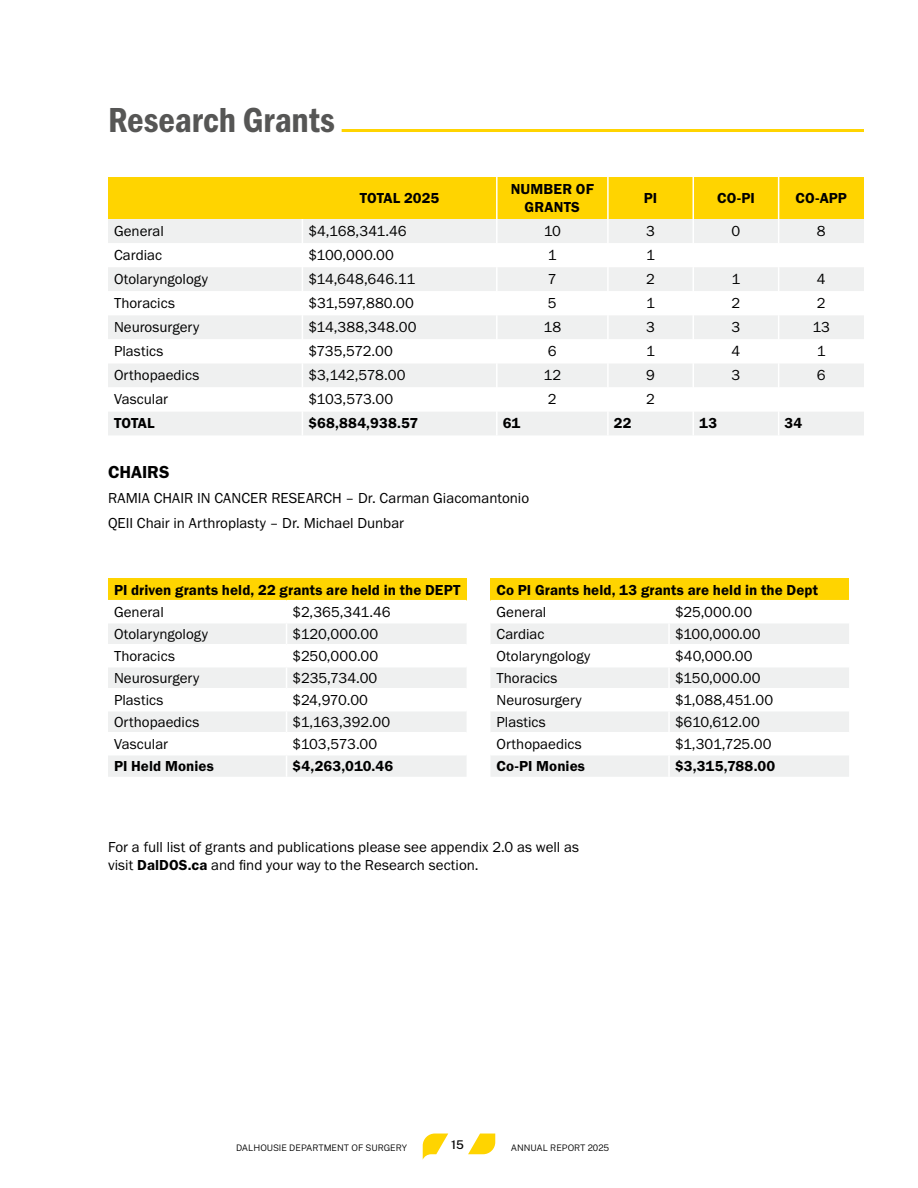
<style>
.page{position:relative;width:918px;height:1188px;background:#fff}
.page>*{position:absolute;margin:0;border:0;box-sizing:border-box;transform-origin:0 0}
.Head_1{font:36px "Franklin Gothic URW Con Dem";color:#565655}
.Head_3{font:18px "Franklin Gothic URW Dem";color:#000}
.Body{font:15px/18px "Franklin Gothic URW Boo";color:#000}
.Body-2{font:15px/18px "Franklin Gothic URW Dem";letter-spacing:.005em;color:#000;text-align:center}
.t1{font:500 12px "Public Sans";color:#000}
.t2{font:100 9px "Public Sans";color:#000}
.s1{font-family:"Franklin Gothic URW Dem"}
</style>
<div class="page">
<svg style="left:423px;top:1134px;width:25px;height:25px"></svg>
<svg style="left:468px;top:1134px;width:27px;height:20px"></svg>
<hr style="left:342px;top:129px;width:522px;height:3px;background:#ffd400">
<svg style="left:108px;top:177px;width:756px;height:258px"></svg>
<hr style="left:496px;top:177px;width:2px;height:42px;background:#fff">
<hr style="left:607px;top:177px;width:2px;height:42px;background:#fff">
<hr style="left:693px;top:177px;width:1px;height:42px;background:#fff">
<hr style="left:778px;top:177px;width:1px;height:42px;background:#fff">
<div style="left:108px;top:579px;width:359px;height:22px;background:#ffd400"></div>
<svg style="left:108px;top:624px;width:358px;height:153px;fill:#eff0f0"></svg>
<hr style="left:108px;top:600px;width:179px;height:1px;background:#fff">
<hr style="left:287px;top:600px;width:180px;height:1px;background:#fff">
<hr style="left:108px;top:644px;width:179px;height:1px;background:#fff">
<hr style="left:287px;top:644px;width:180px;height:1px;background:#fff">
<hr style="left:108px;top:666px;width:179px;height:1px;background:#fff">
<hr style="left:287px;top:666px;width:180px;height:1px;background:#fff">
<hr style="left:108px;top:688px;width:179px;height:1px;background:#fff">
<hr style="left:287px;top:688px;width:180px;height:1px;background:#fff">
<hr style="left:108px;top:710px;width:179px;height:1px;background:#fff">
<hr style="left:287px;top:710px;width:180px;height:1px;background:#fff">
<hr style="left:108px;top:732px;width:179px;height:1px;background:#fff">
<hr style="left:287px;top:732px;width:180px;height:1px;background:#fff">
<hr style="left:108px;top:754px;width:179px;height:1px;background:#fff">
<hr style="left:287px;top:754px;width:180px;height:1px;background:#fff">
<svg style="left:286px;top:624px;width:1px;height:153px"></svg>
<div style="left:490px;top:579px;width:359px;height:22px;background:#ffd400"></div>
<svg style="left:491px;top:624px;width:358px;height:153px;fill:#eff0f0"></svg>
<hr style="left:490px;top:600px;width:179px;height:1px;background:#fff">
<hr style="left:669px;top:600px;width:180px;height:1px;background:#fff">
<hr style="left:668px;top:623px;width:2px;height:21px;background:#fff">
<hr style="left:490px;top:644px;width:179px;height:1px;background:#fff">
<hr style="left:669px;top:644px;width:180px;height:1px;background:#fff">
<hr style="left:668px;top:645px;width:2px;height:21px;background:#fff">
<hr style="left:490px;top:666px;width:179px;height:1px;background:#fff">
<hr style="left:669px;top:666px;width:180px;height:1px;background:#fff">
<hr style="left:668px;top:667px;width:2px;height:21px;background:#fff">
<hr style="left:490px;top:688px;width:179px;height:1px;background:#fff">
<hr style="left:669px;top:688px;width:180px;height:1px;background:#fff">
<hr style="left:668px;top:689px;width:2px;height:21px;background:#fff">
<hr style="left:490px;top:710px;width:179px;height:1px;background:#fff">
<hr style="left:669px;top:710px;width:180px;height:1px;background:#fff">
<hr style="left:668px;top:711px;width:2px;height:21px;background:#fff">
<hr style="left:490px;top:732px;width:179px;height:1px;background:#fff">
<hr style="left:669px;top:732px;width:180px;height:1px;background:#fff">
<hr style="left:668px;top:733px;width:2px;height:21px;background:#fff">
<hr style="left:490px;top:754px;width:179px;height:1px;background:#fff">
<hr style="left:669px;top:754px;width:180px;height:1px;background:#fff">
<hr style="left:668px;top:755px;width:2px;height:22px;background:#fff">
<p class="Head_1" style="left:108px;top:96px;width:228px">Research Grants</p>
<p class="Body-2" style="left:360px;top:189px;width:81px">TOTAL 2025</p>
<p class="Body-2" style="left:511px;top:180px;width:85px">NUMBER OF<br>GRANTS</p>
<p class="Body-2" style="left:644px;top:189px;width:15px">PI</p>
<p class="Body-2" style="left:717px;top:189px;width:39px">CO-PI</p>
<p class="Body-2" style="left:796px;top:189px;width:53px">CO-APP</p>
<p class="Body" style="left:114px;top:222px;width:51px">General</p>
<p class="Body" style="left:308px;top:222px;width:100px">$4,168,341.46</p>
<p class="Body" style="left:544px;top:222px;width:19px">10</p>
<p class="Body" style="left:646px;top:222px;width:10px">3</p>
<p class="Body" style="left:732px;top:222px;width:10px">0</p>
<p class="Body" style="left:817px;top:222px;width:10px">8</p>
<p class="Body" style="left:114px;top:246px;width:50px">Cardiac</p>
<p class="Body" style="left:308px;top:246px;width:87px">$100,000.00</p>
<p class="Body" style="left:548px;top:246px;width:10px">1</p>
<p class="Body" style="left:646px;top:246px;width:10px">1</p>
<p class="Body" style="left:114px;top:270px;width:96px">Otolaryngology</p>
<p class="Body" style="left:308px;top:270px;width:108px">$14,648,646.11</p>
<p class="Body" style="left:548px;top:270px;width:10px">7</p>
<p class="Body" style="left:646px;top:270px;width:10px">2</p>
<p class="Body" style="left:732px;top:270px;width:10px">1</p>
<p class="Body" style="left:817px;top:270px;width:10px">4</p>
<p class="Body" style="left:114px;top:294px;width:63px">Thoracics</p>
<p class="Body" style="left:308px;top:294px;width:107px">$31,597,880.00</p>
<p class="Body" style="left:548px;top:294px;width:10px">5</p>
<p class="Body" style="left:646px;top:294px;width:10px">1</p>
<p class="Body" style="left:732px;top:294px;width:10px">2</p>
<p class="Body" style="left:817px;top:294px;width:10px">2</p>
<p class="Body" style="left:114px;top:318px;width:87px">Neurosurgery</p>
<p class="Body" style="left:308px;top:318px;width:110px">$14,388,348.00</p>
<p class="Body" style="left:544px;top:318px;width:19px">18</p>
<p class="Body" style="left:646px;top:318px;width:10px">3</p>
<p class="Body" style="left:732px;top:318px;width:10px">3</p>
<p class="Body" style="left:812px;top:318px;width:19px">13</p>
<p class="Body" style="left:114px;top:342px;width:51px">Plastics</p>
<p class="Body" style="left:308px;top:342px;width:86px">$735,572.00</p>
<p class="Body" style="left:548px;top:342px;width:10px">6</p>
<p class="Body" style="left:646px;top:342px;width:10px">1</p>
<p class="Body" style="left:732px;top:342px;width:10px">4</p>
<p class="Body" style="left:817px;top:342px;width:10px">1</p>
<p class="Body" style="left:114px;top:366px;width:87px">Orthopaedics</p>
<p class="Body" style="left:308px;top:366px;width:99px">$3,142,578.00</p>
<p class="Body" style="left:543px;top:366px;width:19px">12</p>
<p class="Body" style="left:646px;top:366px;width:10px">9</p>
<p class="Body" style="left:732px;top:366px;width:10px">3</p>
<p class="Body" style="left:817px;top:366px;width:10px">6</p>
<p class="Body" style="left:114px;top:390px;width:56px">Vascular</p>
<p class="Body" style="left:308px;top:390px;width:86px">$103,573.00</p>
<p class="Body" style="left:548px;top:390px;width:10px">2</p>
<p class="Body" style="left:646px;top:390px;width:10px">2</p>
<p class="Body-2" style="left:114px;top:414px;width:42px">TOTAL</p>
<p class="Body-2" style="left:308px;top:414px;width:111px">$68,884,938.57</p>
<p class="Body-2" style="left:503px;top:414px;width:19px">61</p>
<p class="Body-2" style="left:614px;top:414px;width:19px">22</p>
<p class="Body-2" style="left:699px;top:414px;width:19px">13</p>
<p class="Body-2" style="left:785px;top:414px;width:19px">34</p>
<p class="Head_3" style="left:108px;top:461px;width:63px">CHAIRS</p>
<p class="Body" style="left:108px;top:489px;width:423px">RAMIA CHAIR IN CANCER RESEARCH – Dr. Carman Giacomantonio</p>
<p class="Body" style="left:108px;top:513px;width:298px">QEII Chair in Arthroplasty – Dr. Michael Dunbar</p>
<p class="Body-2" style="left:114px;top:580px;width:348px">PI driven grants held, 22 grants are held in the DEPT</p>
<p class="Body" style="left:114px;top:602px;width:51px">General</p>
<p class="Body" style="left:293px;top:602px;width:100px">$2,365,341.46</p>
<p class="Body" style="left:114px;top:624px;width:96px">Otolaryngology</p>
<p class="Body" style="left:293px;top:624px;width:87px">$120,000.00</p>
<p class="Body" style="left:114px;top:646px;width:63px">Thoracics</p>
<p class="Body" style="left:293px;top:646px;width:87px">$250,000.00</p>
<p class="Body" style="left:114px;top:668px;width:87px">Neurosurgery</p>
<p class="Body" style="left:293px;top:668px;width:86px">$235,734.00</p>
<p class="Body" style="left:114px;top:690px;width:51px">Plastics</p>
<p class="Body" style="left:293px;top:690px;width:77px">$24,970.00</p>
<p class="Body" style="left:114px;top:712px;width:87px">Orthopaedics</p>
<p class="Body" style="left:293px;top:712px;width:99px">$1,163,392.00</p>
<p class="Body" style="left:114px;top:734px;width:56px">Vascular</p>
<p class="Body" style="left:293px;top:734px;width:86px">$103,573.00</p>
<p class="Body-2" style="left:114px;top:757px;width:101px">PI Held Monies</p>
<p class="Body-2" style="left:293px;top:757px;width:102px">$4,263,010.46</p>
<p class="Body-2" style="left:496px;top:580px;width:323px">Co PI Grants held, 13 grants are held in the Dept</p>
<p class="Body" style="left:496px;top:602px;width:51px">General</p>
<p class="Body" style="left:675px;top:602px;width:79px">$25,000.00</p>
<p class="Body" style="left:496px;top:624px;width:50px">Cardiac</p>
<p class="Body" style="left:675px;top:624px;width:87px">$100,000.00</p>
<p class="Body" style="left:496px;top:646px;width:96px">Otolaryngology</p>
<p class="Body" style="left:675px;top:646px;width:79px">$40,000.00</p>
<p class="Body" style="left:496px;top:668px;width:63px">Thoracics</p>
<p class="Body" style="left:675px;top:668px;width:87px">$150,000.00</p>
<p class="Body" style="left:496px;top:690px;width:87px">Neurosurgery</p>
<p class="Body" style="left:675px;top:690px;width:100px">$1,088,451.00</p>
<p class="Body" style="left:496px;top:712px;width:51px">Plastics</p>
<p class="Body" style="left:675px;top:712px;width:86px">$610,612.00</p>
<p class="Body" style="left:496px;top:734px;width:87px">Orthopaedics</p>
<p class="Body" style="left:675px;top:734px;width:98px">$1,301,725.00</p>
<p class="Body-2" style="left:496px;top:757px;width:90px">Co-PI Monies</p>
<p class="Body-2" style="left:675px;top:757px;width:102px">$3,315,788.00</p>
<p class="Body" style="left:108px;top:837px;width:473px">For a full list of grants and publications please see appendix 2.0 as well as visit <span class="s1">DalDOS.ca</span> and find your way to the Research section.</p>
<p class="t2" style="left:236px;top:1142px;width:173px">DALHOUSIE DEPARTMENT OF SURGERY</p>
<p class="t1" style="left:451px;top:1136px;width:14px">15</p>
<p class="t2" style="left:511px;top:1142px;width:100px">ANNUAL REPORT 2025</p>
</div>
